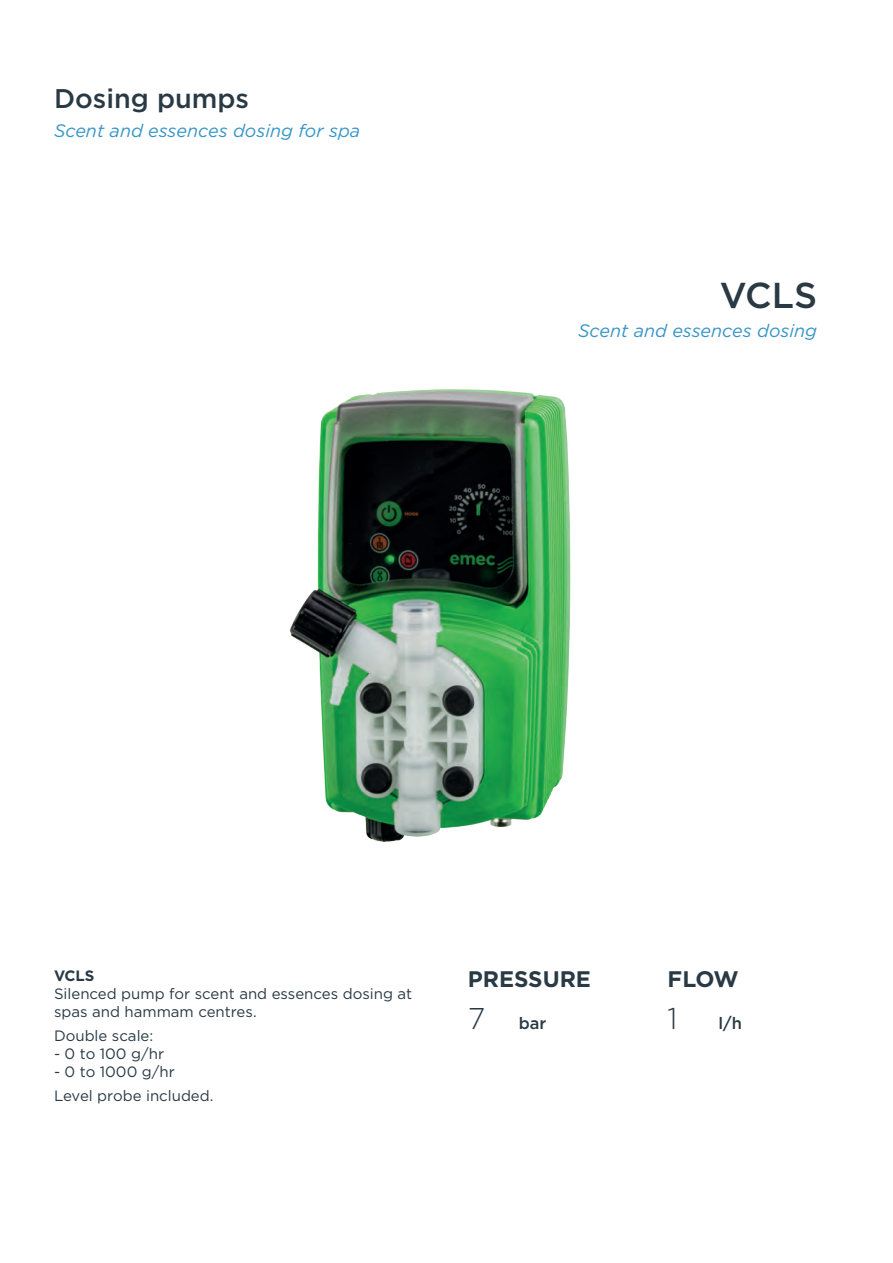
<style>
.page{position:relative;width:893px;height:1263px;background:#fff}
.page>*{position:absolute;margin:0;border:0;box-sizing:border-box;transform-origin:0 0}
.t1{font:500 36px "Gotham";color:#293a45}
.t2{font:300 30px "Gotham";color:#293a45}
.t3{font:500 27px "Gotham";color:#293a45}
.t4{font:700 22.5px "Gotham";color:#293a45}
.t5{font:italic 18px "Gotham";color:#3895c7}
.t6{font:500 16.5px "Gotham";color:#293a45}
.t7{font:15px/18px "Gotham";color:#293a45}
.t8{font:700 15px "Gotham";color:#293a45}
</style>
<div class="page">
<img style="left:289px;top:389px;width:282px;height:453px">
<h3 class="t3" style="left:54px;top:81px;width:197px">Dosing pumps</h3>
<p class="t5" style="left:54px;top:119px;width:308px">Scent and essences dosing for spa</p>
<h1 class="t1" style="left:720px;top:272px;width:99px">VCLS</h1>
<p class="t5" style="left:578px;top:319px;width:240px">Scent and essences dosing</p>
<p class="t8" style="left:54px;top:965px;width:42px">VCLS</p>
<p class="t7" style="left:54px;top:984px;width:360px">Silenced pump for scent and essences dosing at spas and hammam centres.</p>
<p class="t7" style="left:54px;top:1026px;width:101px">Double scale:</p>
<p class="t7" style="left:54px;top:1044px;width:112px">- 0 to 100 g/hr</p>
<p class="t7" style="left:54px;top:1059px;width:161px;line-height:24px">- 0 to 1000 g/hr<br>Level probe included.</p>
<h3 class="t4" style="left:668px;top:964px;width:73px">FLOW</h3>
<p class="t6" style="left:719px;top:1012px;width:25px">l/h</p>
<h3 class="t4" style="left:468px;top:964px;width:125px">PRESSURE</h3>
<p class="t6" style="left:519px;top:1012px;width:29px">bar</p>
<h2 class="t2" style="left:668px;top:999px;width:12px">1</h2>
<h2 class="t2" style="left:468px;top:999px;width:19px">7</h2>
</div>
